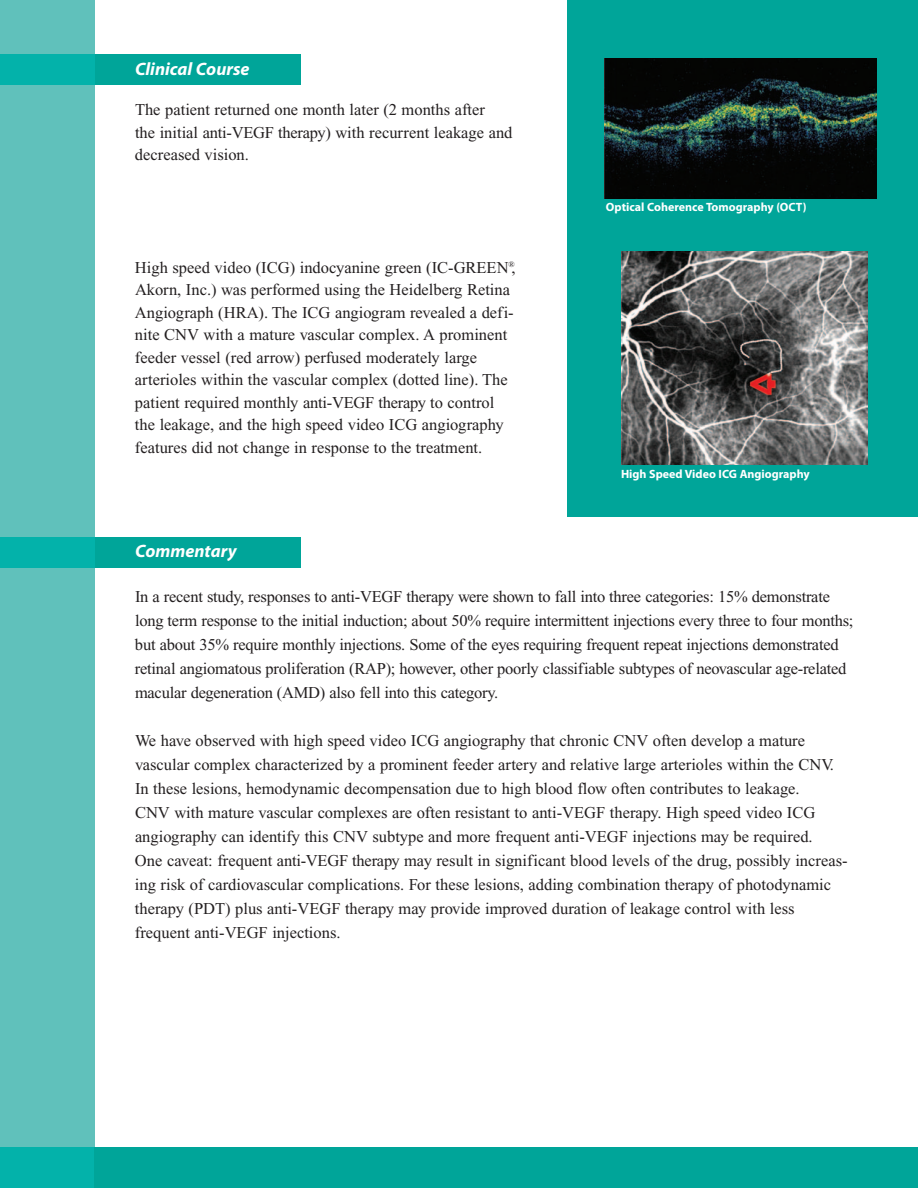
<style>
.page{position:relative;width:918px;height:1188px;background:#fff}
.page>*{position:absolute;margin:0;border:0;box-sizing:border-box;transform-origin:0 0}
.t1{font:italic 700 18px "Myriad Pro";color:#fff}
.t2{font:16.5px/24px "Times";color:#231f20}
.t3{font:700 12px "Myriad Pro";color:#fff}
</style>
<div class="page">
<div style="left:567px;top:0;width:351px;height:517px;background:#00a599"></div>
<img style="left:604px;top:58px;width:272px;height:140px">
<img style="left:622px;top:251px;width:246px;height:214px">
<div style="left:0;top:0;width:94px;height:1188px;background:#60c1bb"></div>
<div style="left:0;top:537px;width:301px;height:31px;background:#00a599"></div>
<div style="left:0;top:537px;width:94px;height:31px;background:#03b2aa"></div>
<div style="left:0;top:1148px;width:918px;height:40px;background:#00a599"></div>
<div style="left:0;top:1148px;width:94px;height:40px;background:#03b2aa"></div>
<div style="left:0;top:54px;width:301px;height:31px;background:#00a599"></div>
<div style="left:0;top:54px;width:94px;height:31px;background:#03b2aa"></div>
<p class="t1" style="left:135px;top:62px;width:116px">Clinical Course</p>
<p class="t2" style="left:135px;top:100px;width:379px;line-height:22.5px">The patient returned one month later (2 months after<br>the initial anti-VEGF therapy) with recurrent leakage and decreased vision.</p>
<p class="t2" style="left:135px;top:258px;width:382px;line-height:22.5px">High speed video (ICG) indocyanine green (IC-GREEN<sup>®</sup>, Akorn, Inc.) was performed using the Heidelberg Retina Angiograph (HRA). The ICG angiogram revealed a defi&shy;nite CNV with a mature vascular complex. A prominent feeder vessel (red arrow) perfused moderately large arterioles within the vascular complex (dotted line). The patient required monthly anti-VEGF therapy to control the leakage, and the high speed video ICG angiography features did not change in response to the treatment.</p>
<p class="t3" style="left:606px;top:202px;width:202px">Optical Coherence Tomography (OCT)</p>
<p class="t3" style="left:621px;top:470px;width:190px">High Speed Video ICG Angiography</p>
<p class="t1" style="left:135px;top:544px;width:103px">Commentary</p>
<p class="t2" style="left:135px;top:586px;width:720px">In a recent study, responses to anti-VEGF therapy were shown to fall into three categories: 15% demonstrate long term response to the initial induction; about 50% require intermittent injections every three to four months; but about 35% require monthly injections. Some of the eyes requiring frequent repeat injections demonstrated retinal angiomatous proliferation (RAP); however, other poorly classifiable subtypes of neovascular age-related macular degeneration (AMD) also fell into this category.</p>
<p class="t2" style="left:135px;top:730px;width:714px">We have observed with high speed video ICG angiography that chronic CNV often develop a mature vascular complex characterized by a prominent feeder artery and relative large arterioles within the CNV.<br>In these lesions, hemodynamic decompensation due to high blood flow often contributes to leakage.<br>CNV with mature vascular complexes are often resistant to anti-VEGF therapy. High speed video ICG angiography can identify this CNV subtype and more frequent anti-VEGF injections may be required.<br>One caveat: frequent anti-VEGF therapy may result in significant blood levels of the drug, possibly increas&shy;ing risk of cardiovascular complications. For these lesions, adding combination therapy of photodynamic therapy (PDT) plus anti-VEGF therapy may provide improved duration of leakage control with less frequent anti-VEGF injections.</p>
</div>
